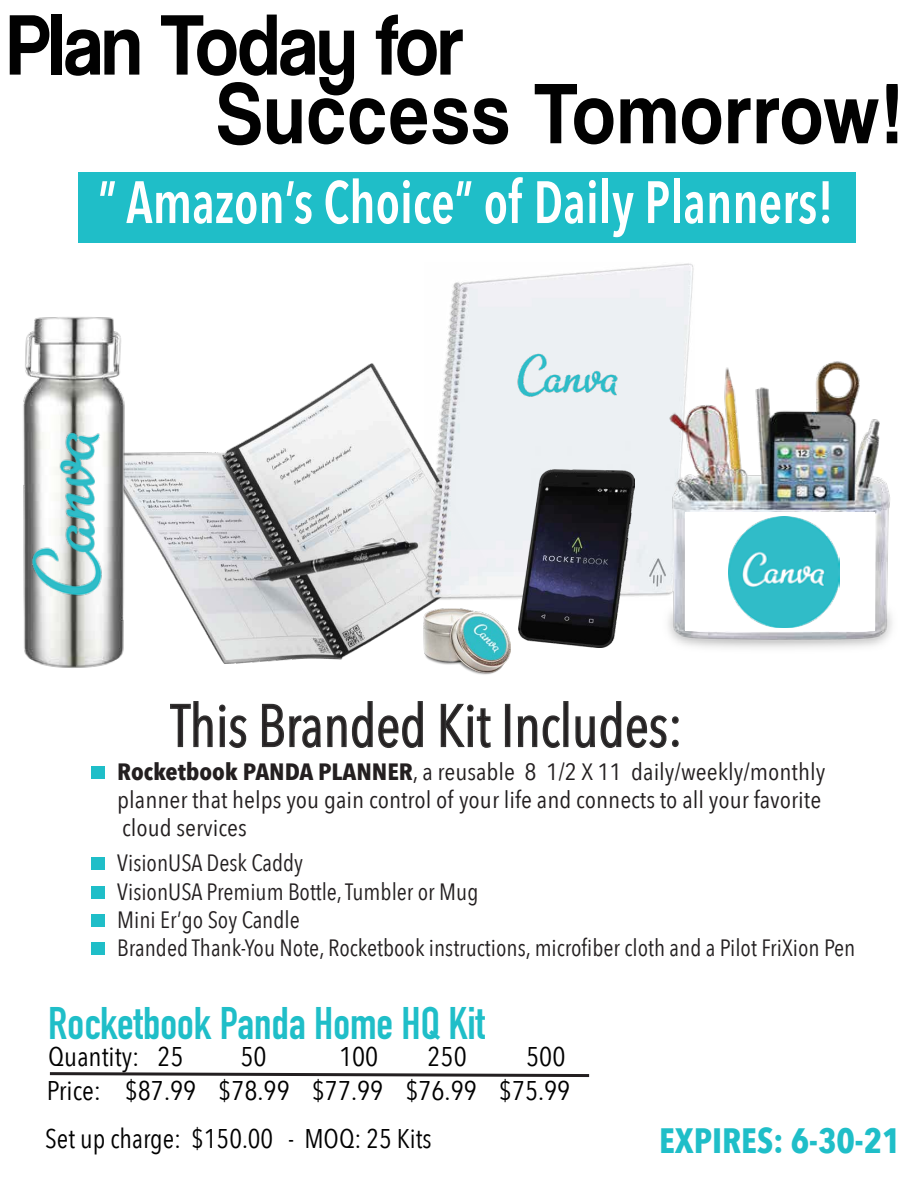
<style>
.page{position:relative;width:918px;height:1188px;background:#fff}
.page>*{position:absolute;margin:0;border:0;box-sizing:border-box;transform-origin:0 0}
.t1{font:89.4px "Coolvetica Rg";color:#010101;scale:.88 1}
.t2{font:89.25px "Coolvetica Rg";letter-spacing:.04em;color:#010101;scale:.88 1}
.t3{font:58.95px "Avenir Next Condensed";color:#231f20;scale:.96 1}
.t4{font:700 45px "DIN Condensed";color:#1fbec8}
.t5{font:700 35.25px "Avenir Next Condensed";color:#1fbec8}
.t6{font:27px/34.2px "Avenir Next Condensed";color:#010101;text-align:right}
.t7{font:23.55px/28.3px "Avenir Next Condensed";color:#231f20}
.t8{font:23.55px/28.3px "Avenir Next Condensed";color:#231f20;scale:1.09 1}
.s1{font-weight:700}
</style>
<div class="page">
<div style="left:78px;top:172px;width:777px;height:71px;background:#1fbec8"></div>
<svg style="left:100px;top:181px;width:15px;height:15px"></svg>
<svg style="left:126px;top:181px;width:155px;height:43px"></svg>
<svg style="left:287px;top:181px;width:25px;height:43px"></svg>
<svg style="left:326px;top:178px;width:46px;height:46px"></svg>
<svg style="left:378px;top:180px;width:94px;height:44px"></svg>
<svg style="left:486px;top:177px;width:37px;height:47px"></svg>
<svg style="left:537px;top:181px;width:46px;height:43px"></svg>
<svg style="left:589px;top:180px;width:7px;height:43px"></svg>
<div style="left:602px;top:178px;width:6px;height:45px;background:#fff"></div>
<svg style="left:612px;top:193px;width:22px;height:44px"></svg>
<svg style="left:648px;top:181px;width:21px;height:42px"></svg>
<div style="left:674px;top:178px;width:6px;height:45px;background:#fff"></div>
<svg style="left:685px;top:192px;width:18px;height:32px"></svg>
<svg style="left:710px;top:192px;width:19px;height:31px"></svg>
<svg style="left:736px;top:192px;width:19px;height:31px"></svg>
<svg style="left:761px;top:192px;width:19px;height:32px"></svg>
<svg style="left:786px;top:192px;width:30px;height:32px"></svg>
<svg style="left:822px;top:181px;width:7px;height:43px"></svg>
<svg style="left:170px;top:701px;width:77px;height:47px"></svg>
<svg style="left:261px;top:701px;width:162px;height:47px"></svg>
<svg style="left:440px;top:703px;width:51px;height:45px"></svg>
<div style="left:505px;top:704px;width:5px;height:43px;border:2px solid #343333"></div>
<svg style="left:517px;top:715px;width:43px;height:33px"></svg>
<div style="left:563px;top:701px;width:5px;height:46px;border:2px solid #343333"></div>
<svg style="left:575px;top:701px;width:104px;height:47px"></svg>
<div style="left:92px;top:766px;width:13px;height:12px;background:#1fbec8"></div>
<div style="left:92px;top:943px;width:13px;height:12px;background:#1fbec8"></div>
<div style="left:92px;top:886px;width:13px;height:13px;background:#1fbec8"></div>
<div style="left:92px;top:914px;width:13px;height:13px;background:#1fbec8"></div>
<div style="left:92px;top:857px;width:13px;height:13px;background:#1fbec8"></div>
<img style="left:132px;top:363px;width:332px;height:301px">
<img style="left:424px;top:263px;width:270px;height:337px">
<img style="left:518px;top:469px;width:116px;height:179px">
<img style="left:640px;top:346px;width:252px;height:302px">
<div style="left:685px;top:513px;width:190px;height:118px;background:#fff"></div>
<img style="left:728px;top:516px;width:112px;height:112px">
<img style="left:23px;top:317px;width:109px;height:351px">
<img style="left:26px;top:425px;width:80px;height:177px">
<img style="left:513px;top:351px;width:109px;height:48px">
<img style="left:423px;top:609px;width:88px;height:66px">
<svg style="left:49px;top:1072px;width:541px;height:5px"></svg>
<h1 class="t1" style="left:8px;top:-8px;width:519px">Plan Today for</h1>
<h2 class="t2" style="left:218px;top:61px;width:779px">Success Tomorrow!</h2>
<h3 class="t3" style="left:171px;top:675px;width:535px">This Branded Kit Includes:</h3>
<p class="t8" style="left:117px;top:756px;width:651px"><span class="s1">Rocketbook PANDA PLANNER</span>, a reusable 8 1/2 X 11 daily/weekly/monthly planner that helps you gain control of your life and connects to all your favorite cloud services</p>
<p class="t7" style="left:117px;top:848px;width:740px">VisionUSA Desk Caddy<br>VisionUSA Premium Bottle, Tumbler or Mug<br>Mini Er’go Soy Candle<br>Branded Thank-You Note, Rocketbook instructions, microfiber cloth and a Pilot FriXion Pen</p>
<h3 class="t4" style="left:48px;top:993px;width:438px">Rocketbook Panda Home HQ Kit</h3>
<p class="t6" style="left:48px;top:1038px;width:137px">Quantity: 25</p>
<p class="t6" style="left:240px;top:1038px;width:28px">50</p>
<p class="t6" style="left:339px;top:1038px;width:41px">100</p>
<p class="t6" style="left:428px;top:1038px;width:41px">250</p>
<p class="t6" style="left:47px;top:1038px;width:525px">500<br>Price: $87.99 $78.99 $77.99 $76.99 $75.99</p>
<p class="t6" style="left:45px;top:1121px;width:388px">Set up charge: $150.00 - MOQ: 25 Kits</p>
<h3 class="t5" style="left:659px;top:1119px;width:243px">EXPIRES: 6-30-21</h3>
</div>
